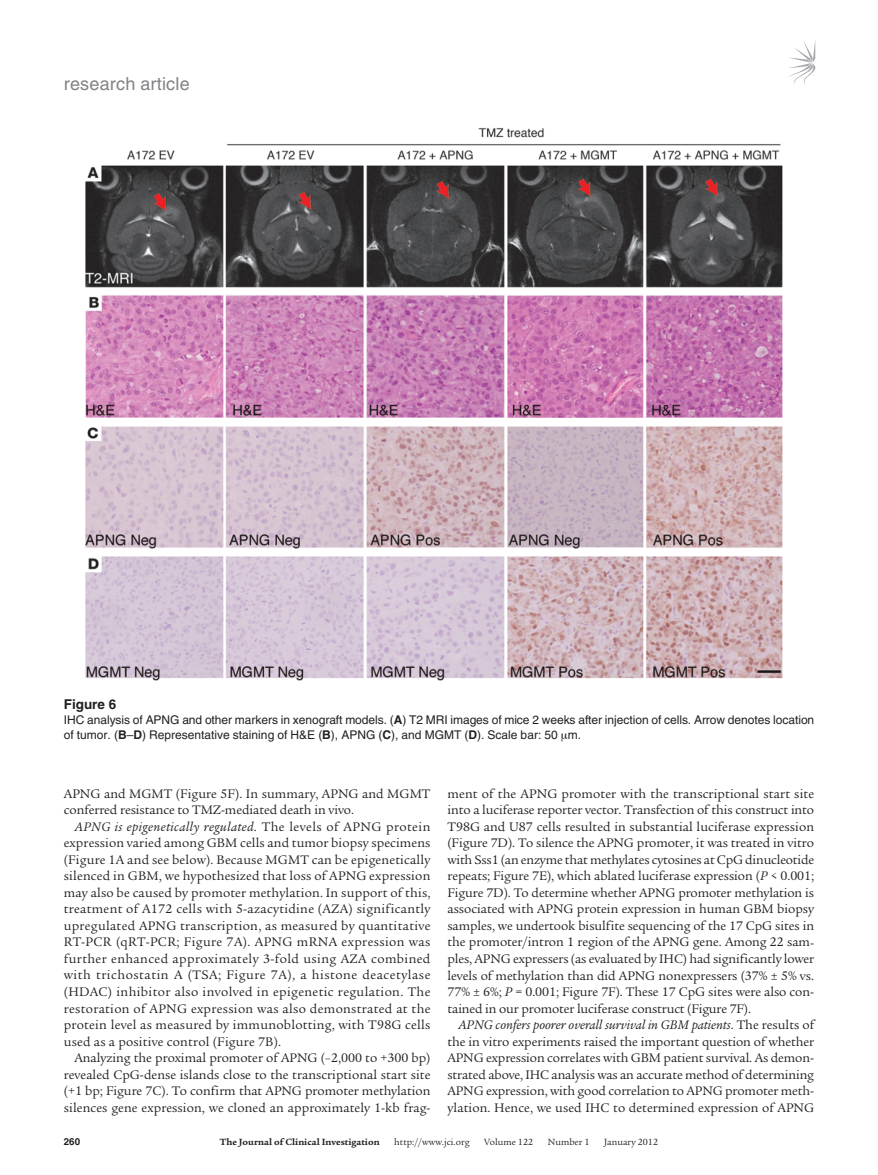
<style>
.page{position:relative;width:878px;height:1175px;background:#fff}
.page>*{position:absolute;margin:0;border:0;box-sizing:border-box;transform-origin:0 0}
.t1{font:18px "Helvetica LT Std";letter-spacing:.01em;color:#808285}
.t2{font:13.5px/16.5px "Legacy Serif Std";letter-spacing:.005em;color:#231f20;text-align:justify}
.t3{font:700 13.5px "Helvetica LT Std";color:#231f20}
.t4{font:12px/14.7px "Helvetica LT Std";letter-spacing:-.005em;color:#231f20}
.t5{font:9.75px "Legacy Serif Std";color:#231f20}
.t6{font:700 9.75px "Legacy Serif Std";color:#231f20}
.t7{font:700 9.75px "Helvetica LT Std";color:#231f20}
.s1{font-weight:700}
.s2{font-style:italic}
</style>
<div class="page">
<svg style="left:789px;top:42px;width:26px;height:43px"></svg>
<img style="left:85px;top:127px;width:698px;height:554px">
<h1 class="t1" style="left:64px;top:73px;width:127px">research article</h1>
<p class="t3" style="left:64px;top:696px;width:54px">Figure 6</p>
<p class="t4" style="left:64px;top:712px;width:752px">IHC analysis of APNG and other markers in xenograft models. (<span class="s1">A</span>) T2 MRI images of mice 2 weeks after injection of cells. Arrow denotes location of tumor. (<span class="s1">B</span>–<span class="s1">D</span>) Representative staining of H&amp;E (<span class="s1">B</span>), APNG (<span class="s1">C</span>), and MGMT (<span class="s1">D</span>). Scale bar: 50 m.</p>
<p class="t2" style="left:64px;top:785px;width:368px">APNG and MGMT (Figure 5F). In summary, APNG and MGMT conferred resistance to TMZ-mediated death in vivo.</p>
<p class="t2" style="left:64px;top:818px;width:368px;text-indent:11px"><span class="s2">APNG is epigenetically regulated</span>. The levels of APNG protein expression varied among GBM cells and tumor biopsy specimens (Figure 1A and see below). Because MGMT can be epigenetically silenced in GBM, we hypothesized that loss of APNG expression may also be caused by promoter methylation. In support of this, treatment of A172 cells with 5-azacytidine (AZA) significantly upregulated APNG transcription, as measured by quantitative RT-PCR (qRT-PCR; Figure 7A). APNG mRNA expression was further enhanced approximately 3-fold using AZA combined with trichostatin A (TSA; Figure 7A), a histone deacetylase (HDAC) inhibitor also involved in epigenetic regulation. The restoration of APNG expression was also demonstrated at the protein level as measured by immunoblotting, with T98G cells used as a positive control (Figure 7B).</p>
<p class="t2" style="left:64px;top:1049px;width:368px;text-indent:11px">Analyzing the proximal promoter of APNG (–2,000 to +300 bp) revealed CpG-dense islands close to the transcriptional start site (+1 bp; Figure 7C). To confirm that APNG promoter methylation silences gene expression, we cloned an approximately 1-kb frag-</p>
<p class="t2" style="left:447px;top:785px;width:368px">ment of the APNG promoter with the transcriptional start site into a luciferase reporter vector. Transfection of this construct into T98G and U87 cells resulted in substantial luciferase expression (Figure 7D). To silence the APNG promoter, it was treated in vitro with Sss1 (an enzyme that methylates cytosines at CpG dinucleotide repeats; Figure 7E), which ablated luciferase expression (<span class="s2">P</span> &lt; 0.001; Figure 7D). To determine whether APNG promoter methylation is associated with APNG protein expression in human GBM biopsy samples, we undertook bisulfite sequencing of the 17 CpG sites in the promoter/intron 1 region of the APNG gene. Among 22 sam&shy;ples, APNG expressers (as evaluated by IHC) had significantly lower levels of methylation than did APNG nonexpressers (37% ± 5% vs.<br>77% ± 6%; <span class="s2">P</span> = 0.001; Figure 7F). These 17 CpG sites were also con&shy;tained in our promoter luciferase construct (Figure 7F).</p>
<p class="t2" style="left:447px;top:1016px;width:368px;text-indent:11px"><span class="s2">APNG confers poorer overall survival in GBM patients</span>. The results of the in vitro experiments raised the important question of whether APNG expression correlates with GBM patient survival. As demon&shy;strated above, IHC analysis was an accurate method of determining APNG expression, with good correlation to APNG promoter meth&shy;ylation. Hence, we used IHC to determined expression of APNG</p>
<p class="t7" style="left:64px;top:1135px;width:18px">260</p>
<p class="t6" style="left:220px;top:1135px;width:161px">The Journal of Clinical Investigation</p>
<p class="t5" style="left:394px;top:1136px;width:77px">http://www.jci.org</p>
<p class="t5" style="left:484px;top:1136px;width:50px">Volume 122</p>
<p class="t5" style="left:548px;top:1136px;width:43px">Number 1</p>
<p class="t5" style="left:604px;top:1136px;width:55px">January 2012</p>
</div>
